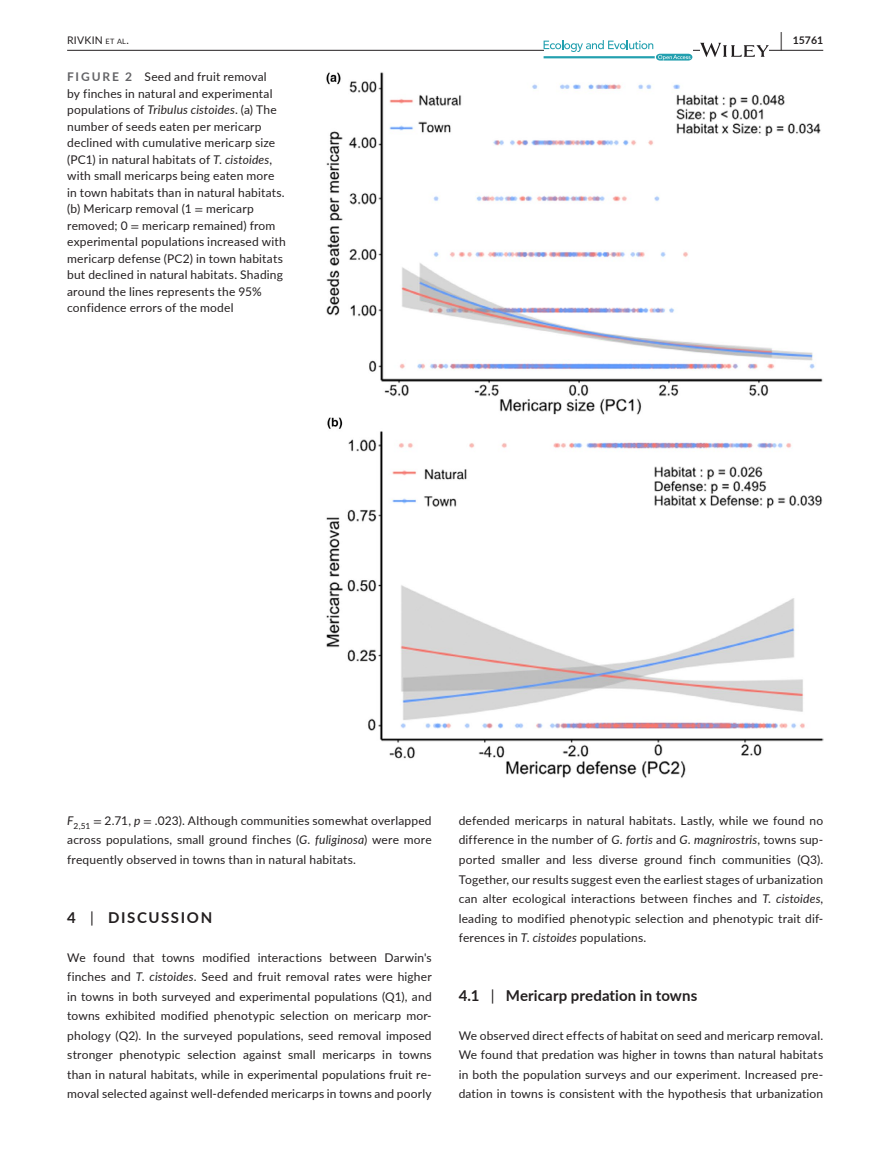
<style>
.page{position:relative;width:893px;height:1174px;background:#fff}
.page>*{position:absolute;margin:0;border:0;box-sizing:border-box;transform-origin:0 0}
.t1{font:700 19.5px "Lato";color:#231f20;scale:.48 1}
.t2{font:700 15px "Lato";letter-spacing:.01em;color:#231f20}
.t3{font:700 15px "Lato";letter-spacing:.11em;color:#231f20}
.t4{font:12px/19.5px "Lato";letter-spacing:.015em;color:#231f20;text-align:justify}
.t5{font:10.5px "Lato";letter-spacing:.025em;color:#231f20}
.t6{font:700 10.5px "Lato";color:#231f20}
.s1{font-size:7.35px}
.s2{font-weight:700;color:#636366}
.s3{font-style:italic}
.s4{font-family:"STIX"}
.s5{font-weight:400}
</style>
<div class="page">
<hr style="left:67px;top:50px;width:756px;height:1px;background:#231f20">
<svg style="left:544px;top:40px;width:148px;height:21px"></svg>
<svg style="left:700px;top:43px;width:69px;height:14px"></svg>
<img style="left:326px;top:72px;width:497px;height:706px">
<h1 class="t1" style="left:780px;top:25px;width:7px">|</h1>
<p class="t5" style="left:67px;top:33px;width:63px">RIVKIN <span class="s1">et al</span>.</p>
<p class="t6" style="left:793px;top:33px;width:32px">15761</p>
<p class="t4" style="left:67px;top:68px;width:220px;line-height:16.5px;text-align:left"><span class="s2">FIGURE 2</span> Seed and fruit removal<br>by finches in natural and experimental populations of <span class="s3">Tribulus cistoides</span>. (a) The number of seeds eaten per mericarp declined with cumulative mericarp size (PC1) in natural habitats of <span class="s3">T</span>. <span class="s3">cistoides</span>, with small mericarps being eaten more in town habitats than in natural habitats. (b) Mericarp removal (1 <span class="s4">=</span> mericarp removed; 0 <span class="s4">=</span> mericarp remained) from experimental populations increased with mericarp defense (PC2) in town habitats but declined in natural habitats. Shading around the lines represents the 95% confidence errors of the model</p>
<p class="t4" style="left:67px;top:810px;width:366px"><span class="s3">F</span><sub>2,51</sub> <span class="s4">=</span> 2.71, <span class="s3">p</span> <span class="s4">=</span> .023). Although communities somewhat overlapped across populations, small ground finches (<span class="s3">G</span>. <span class="s3">fuliginosa</span>) were more frequently observed in towns than in natural habitats.</p>
<p class="t3" style="left:67px;top:906px;width:147px">4 <span class="s5">|</span> DISCUSSION</p>
<p class="t4" style="left:67px;top:947px;width:366px">We found that towns modified interactions between Darwin's finches and <span class="s3">T</span>. <span class="s3">cistoides</span>. Seed and fruit removal rates were higher in towns in both surveyed and experimental populations (Q1), and towns exhibited modified phenotypic selection on mericarp mor&shy;phology (Q2). In the surveyed populations, seed removal imposed stronger phenotypic selection against small mericarps in towns than in natural habitats, while in experimental populations fruit re&shy;moval selected against well-defended mericarps in towns and poorly</p>
<p class="t4" style="left:459px;top:810px;width:366px">defended mericarps in natural habitats. Lastly, while we found no difference in the number of <span class="s3">G</span>. <span class="s3">fortis</span> and <span class="s3">G</span>. <span class="s3">magnirostris</span>, towns sup&shy;ported smaller and less diverse ground finch communities (Q3).<br>Together, our results suggest even the earliest stages of urbanization can alter ecological interactions between finches and <span class="s3">T</span>. <span class="s3">cistoides</span>, leading to modified phenotypic selection and phenotypic trait dif&shy;ferences in <span class="s3">T</span>. <span class="s3">cistoides</span> populations.</p>
<p class="t2" style="left:459px;top:984px;width:240px">4.1 <span class="s5">|</span> Mericarp predation in towns</p>
<p class="t4" style="left:459px;top:1025px;width:366px">We observed direct effects of habitat on seed and mericarp removal.<br>We found that predation was higher in towns than natural habitats in both the population surveys and our experiment. Increased pre&shy;dation in towns is consistent with the hypothesis that urbanization</p>
</div>
